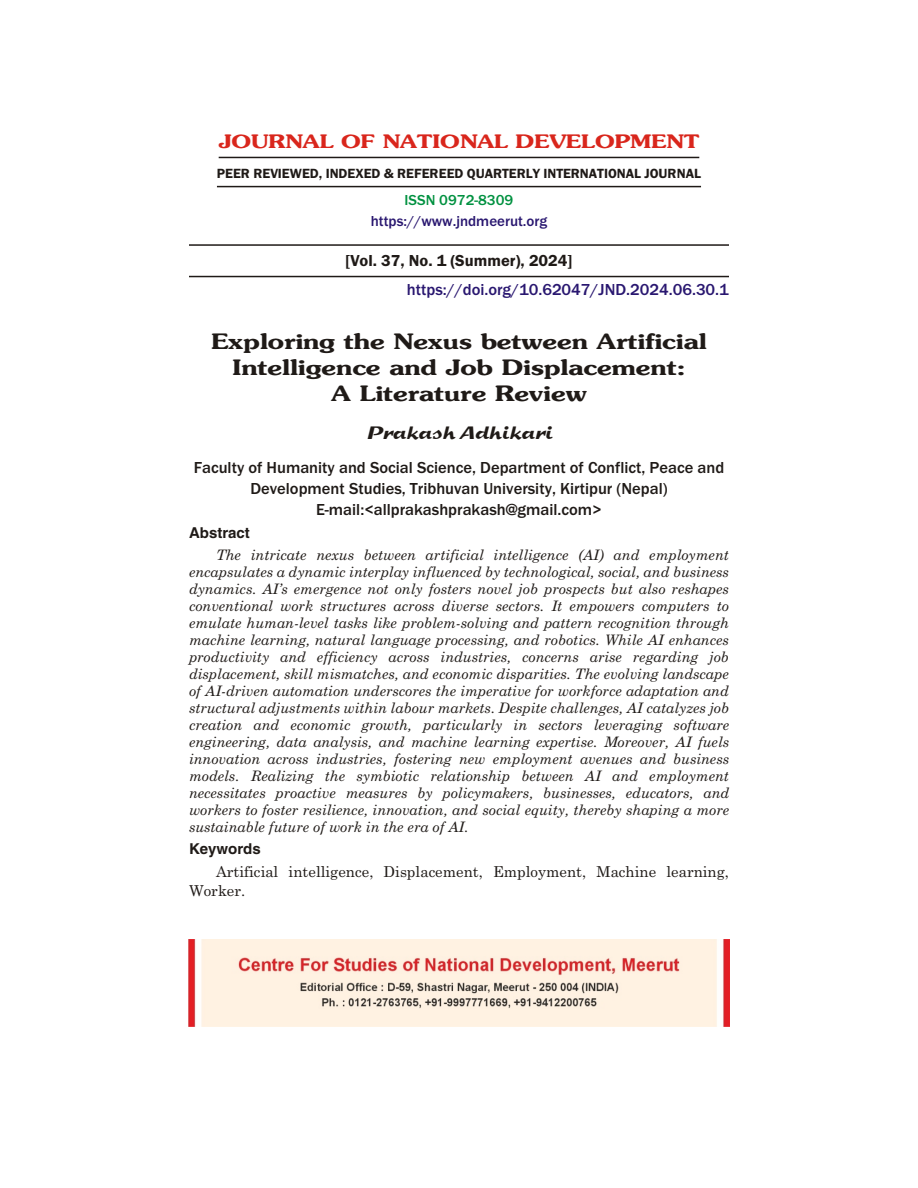
<style>
.page{position:relative;width:918px;height:1188px;background:#fff}
.page>*{position:absolute;margin:0;border:0;box-sizing:border-box;transform-origin:0 0}
.t1{font:21px/26.2px "Souvenir Light Bold Wd";color:#1f1a17;text-align:center}
.t2{font:18.3px "Souvenir Light Bold Wd";color:#d9261c}
.t3{font:18px "Sprint";color:#1f1a17}
.t4{font:500 16.5px/21px "Franklin Gothic";color:#1f1a17;text-align:center}
.t5{font:500 16.5px "Franklin Gothic";color:#291770}
.t6{font:16.5px "Franklin Gothic Demi";color:#1f1a17}
.t7{font:15px/19.5px "Century Schoolbook";color:#1f1a17}
.t8{font:500 15px "Franklin Gothic";color:#291770}
.t9{font:700 15px "Helvetica";color:#1f1a17}
.t10{font:500 15px "Franklin Gothic";color:#009140}
.t11{font:italic 14.4px/17px "Century Schoolbook";color:#1f1a17;text-align:justify}
.t12{font:13.8px "Franklin Gothic Demi";color:#1f1a17}
</style>
<div class="page">
<hr style="left:219px;top:157px;width:480px;height:1px;background:#1f1a17">
<hr style="left:217px;top:186px;width:484px;height:1px;background:#1f1a17">
<hr style="left:189px;top:244px;width:540px;height:2px;background:#1f1a17">
<hr style="left:189px;top:276px;width:540px;height:1px;background:#1f1a17">
<img style="left:189px;top:940px;width:540px;height:87px">
<p class="t2" style="left:219px;top:134px;width:482px">JOURNAL OF NATIONAL DEVELOPMENT</p>
<p class="t12" style="left:217px;top:168px;width:486px">PEER REVIEWED, INDEXED &amp; REFEREED QUARTERLY INTERNATIONAL JOURNAL</p>
<p class="t10" style="left:405px;top:195px;width:110px">ISSN 0972-8309</p>
<p class="t8" style="left:371px;top:216px;width:178px">https://www.jndmeerut.org</p>
<p class="t6" style="left:346px;top:254px;width:228px">[Vol. 37, No. 1 (Summer), 2024]</p>
<p class="t5" style="left:407px;top:284px;width:323px">https://doi.org/10.62047/JND.2024.06.30.1</p>
<h1 class="t1" style="left:211px;top:330px;width:497px">Exploring the Nexus between Artificial<br>Intelligence and Job Displacement:<br>A Literature Review</h1>
<p class="t3" style="left:366px;top:421px;width:187px">Prakash Adhikari</p>
<p class="t4" style="left:194px;top:459px;width:532px">Faculty of Humanity and Social Science, Department of Conflict, Peace and<br>Development Studies, Tribhuvan University, Kirtipur (Nepal)<br>E-mail:&lt;allprakashprakash@gmail.com&gt;</p>
<p class="t9" style="left:189px;top:527px;width:62px">Abstract</p>
<p class="t11" style="left:189px;top:548px;width:542px;text-indent:27px">The intricate nexus between artificial intelligence (AI) and employment encapsulates a dynamic interplay influenced by technological, social, and business dynamics. AI’s emergence not only fosters novel job prospects but also reshapes conventional work structures across diverse sectors. It empowers computers to emulate human-level tasks like problem-solving and pattern recognition through machine learning, natural language processing, and robotics. While AI enhances productivity and efficiency across industries, concerns arise regarding job displacement, skill mismatches, and economic disparities. The evolving landscape of AI-driven automation underscores the imperative for workforce adaptation and structural adjustments within labour markets. Despite challenges, AI catalyzes job creation and economic growth, particularly in sectors leveraging software engineering, data analysis, and machine learning expertise. Moreover, AI fuels innovation across industries, fostering new employment avenues and business models. Realizing the symbiotic relationship between AI and employment necessitates proactive measures by policymakers, businesses, educators, and workers to foster resilience, innovation, and social equity, thereby shaping a more sustainable future of work in the era of AI.</p>
<p class="t9" style="left:189px;top:843px;width:73px">Keywords</p>
<p class="t7" style="left:189px;top:863px;width:542px;text-indent:27px">Artificial intelligence, Displacement, Employment, Machine learning,<br>Worker.</p>
</div>
